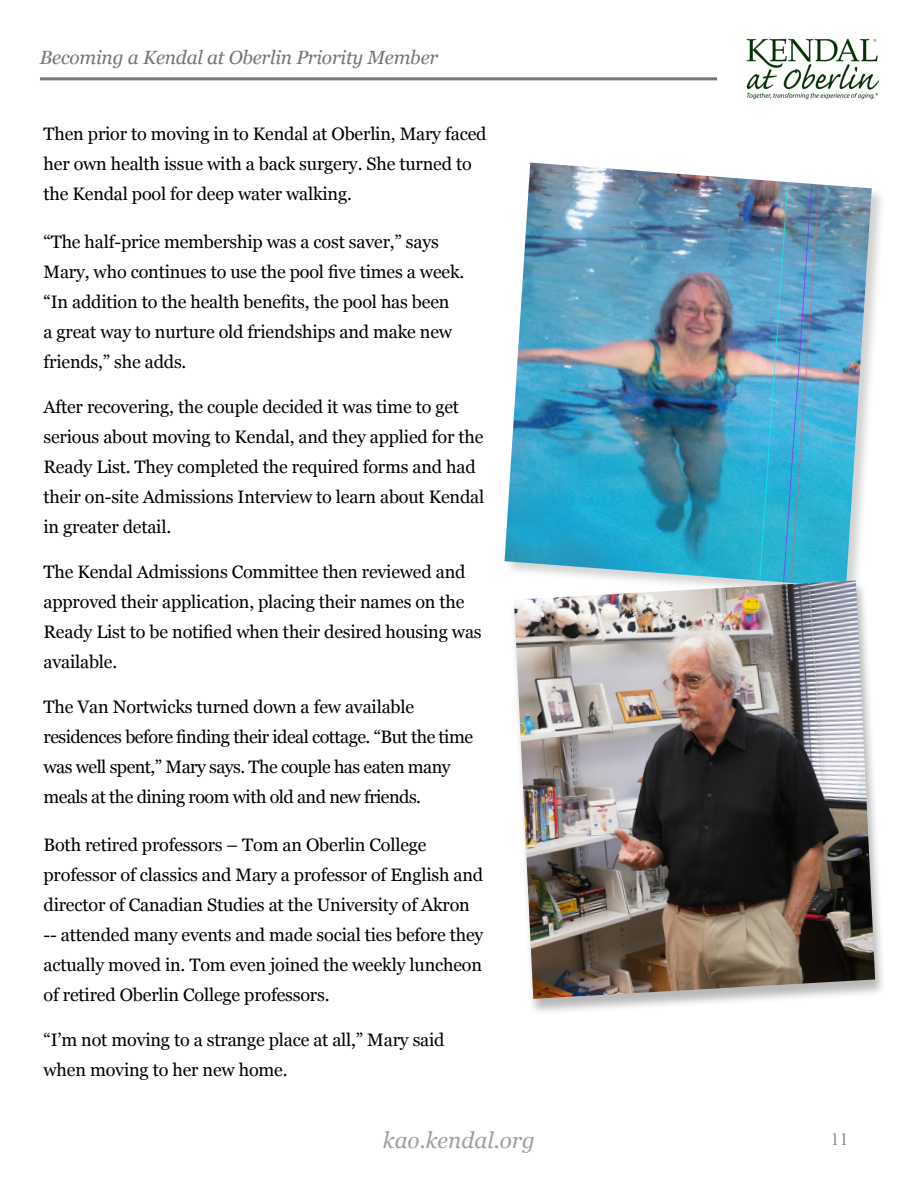
<style>
.page{position:relative;width:918px;height:1188px;background:#fff}
.page>*{position:absolute;margin:0;border:0;box-sizing:border-box;transform-origin:0 0}
.t1{font:italic 22.5px "Georgia";color:#9f9f9f}
.t2{font:italic 19.05px "Georgia";letter-spacing:-.01em;color:#767474}
.t3{font:18px/30px "Georgia";letter-spacing:-.01em;color:#000}
.t4{font:18px/30px "Georgia";letter-spacing:-.03em;color:#000}
.t5{font:18px "Baskerville";color:#767474}
</style>
<div class="page">
<img style="left:746px;top:38px;width:134px;height:62px">
<hr style="left:40px;top:77px;width:677px;height:3px;background:#767474">
<div style="left:503px;top:162px;width:383px;height:439px;background:#000;opacity:.18"></div>
<img style="left:505px;top:163px;width:367px;height:424px">
<div style="left:510px;top:581px;width:377px;height:434px;background:#000;opacity:.28"></div>
<img style="left:514px;top:580px;width:361px;height:419px">
<p class="t2" style="left:40px;top:44px;width:400px">Becoming a Kendal at Oberlin Priority Member</p>
<p class="t3" style="left:44px;top:118px;width:444px">Then prior to moving in to Kendal at Oberlin, Mary faced her own health issue with a back surgery. She turned to the Kendal pool for deep water walking.</p>
<p class="t3" style="left:44px;top:226px;width:397px">“The half-price membership was a cost saver,” says</p>
<p class="t3" style="left:44px;top:256px;width:422px">Mary, who continues to use the pool five times a week. “In addition to the health benefits, the pool has been</p>
<p class="t3" style="left:44px;top:316px;width:410px">a great way to nurture old friendships and make new friends,” she adds.</p>
<p class="t3" style="left:44px;top:391px;width:442px">After recovering, the couple decided it was time to get serious about moving to Kendal, and they applied for the Ready List. They completed the required forms and had their on-site Admissions Interview to learn about Kendal in greater detail.</p>
<p class="t3" style="left:44px;top:556px;width:423px">The Kendal Admissions Committee then reviewed and approved their application, placing their names on the</p>
<p class="t3" style="left:44px;top:616px;width:440px">Ready List to be notified when their desired housing was</p>
<p class="t3" style="left:44px;top:646px;width:75px">available.</p>
<p class="t3" style="left:44px;top:691px;width:372px">The Van Nortwicks turned down a few available</p>
<p class="t4" style="left:44px;top:721px;width:431px">residences before finding their ideal cottage. “But the time</p>
<p class="t4" style="left:44px;top:751px;width:409px">was well spent,” Mary says. The couple has eaten many meals at the dining room with old and new friends.</p>
<p class="t3" style="left:44px;top:829px;width:441px">Both retired professors – Tom an Oberlin College professor of classics and Mary a professor of English and director of Canadian Studies at the University of Akron -- attended many events and made social ties before they actually moved in. Tom even joined the weekly luncheon of retired Oberlin College professors.</p>
<p class="t3" style="left:44px;top:1024px;width:403px">“I’m not moving to a strange place at all,” Mary said when moving to her new home.</p>
<p class="t1" style="left:383px;top:1124px;width:154px">kao.kendal.org</p>
<p class="t5" style="left:830px;top:1128px;width:19px">11</p>
</div>
